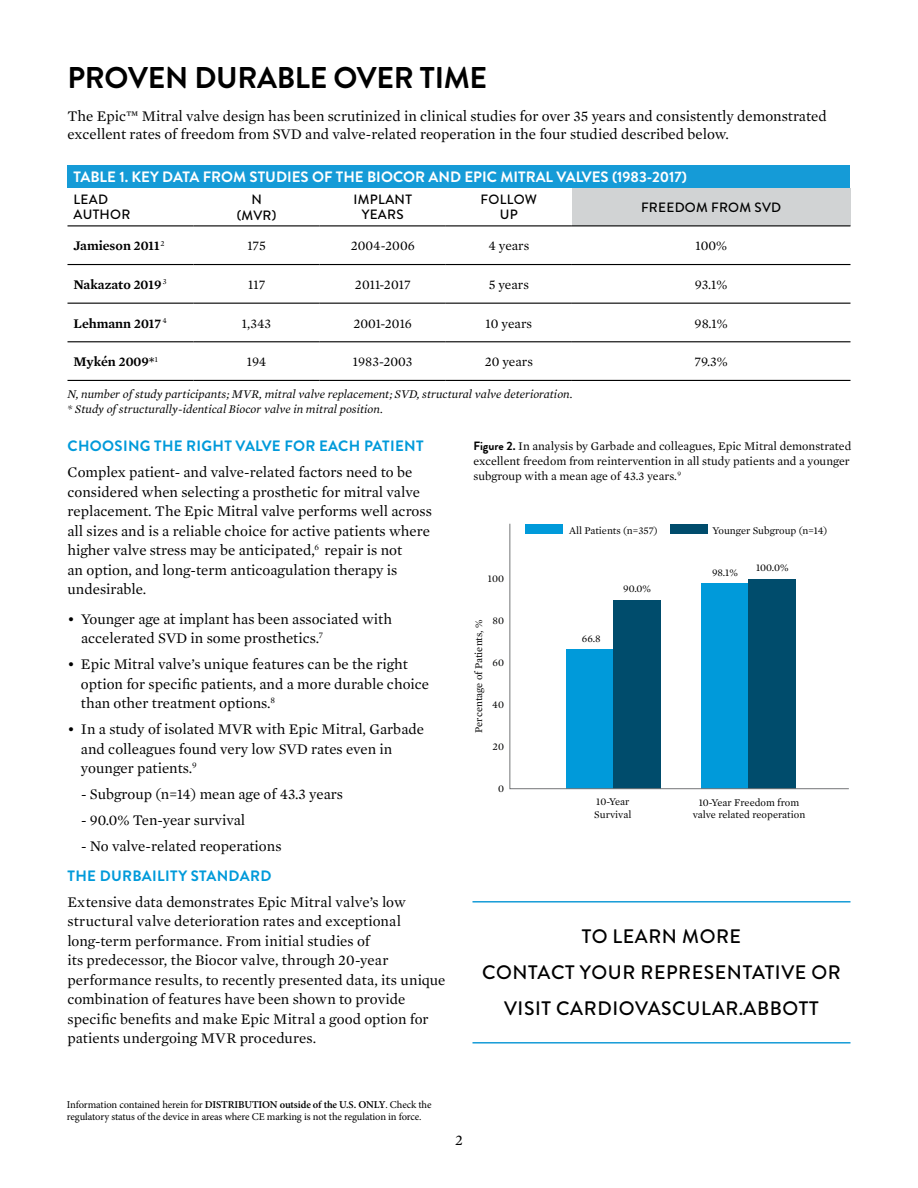
<style>
.page{position:relative;width:918px;height:1188px;background:#fff}
.page>*{position:absolute;margin:0;border:0;box-sizing:border-box;transform-origin:0 0}
.t1{font:700 30px "Brandon Grotesque";letter-spacing:-.01em;color:#000}
.t2{font:500 19.5px/36px "Brandon Grotesque";letter-spacing:.03em;color:#000;text-align:center}
.t3{font:15px/19.5px "Mercury Text G1";color:#000}
.t4{font:700 15px "Brandon Grotesque";color:#fff}
.t5{font:700 15px "Brandon Grotesque";letter-spacing:.02em;color:#009ada}
.t6{font:13.5px "Mercury Text G1";color:#000}
.t7{font:500 13.5px/15px "Brandon Grotesque";letter-spacing:.02em;color:#000;text-align:center}
.t8{font:600 13.5px "Mercury Text G1";color:#000}
.t9{font:12px/15px "Mercury Text G1";color:#000}
.t10{font:italic 12px/14.4px "Mercury Text G1";color:#000}
.t11{font:10.5px/12.6px "Mercury Text G1";color:#000}
.t12{font:10.5px/12.5px "Minion Pro";letter-spacing:-.015em;color:#000}
.s1{font-family:"Brandon Grotesque";font-weight:700}
.s2{font-weight:600}
</style>
<div class="page">
<div style="left:68px;top:166px;width:782px;height:22px;background:#159bd7"></div>
<svg style="left:68px;top:226px;width:782px;height:154px"></svg>
<div style="left:572px;top:188px;width:278px;height:38px;background:#d1d3d4"></div>
<hr style="left:68px;top:225px;width:126px;height:1px;background:#000">
<hr style="left:194px;top:225px;width:126px;height:1px;background:#000">
<hr style="left:320px;top:225px;width:126px;height:1px;background:#000">
<hr style="left:446px;top:225px;width:126px;height:1px;background:#000">
<hr style="left:572px;top:225px;width:279px;height:1px;background:#000">
<hr style="left:68px;top:341px;width:126px;height:1px;background:#000">
<hr style="left:194px;top:341px;width:126px;height:1px;background:#000">
<hr style="left:320px;top:341px;width:126px;height:1px;background:#000">
<hr style="left:446px;top:341px;width:126px;height:1px;background:#000">
<hr style="left:572px;top:341px;width:279px;height:1px;background:#000">
<hr style="left:68px;top:380px;width:126px;height:1px;background:#000">
<hr style="left:194px;top:380px;width:126px;height:1px;background:#000">
<hr style="left:320px;top:380px;width:126px;height:1px;background:#000">
<hr style="left:446px;top:380px;width:126px;height:1px;background:#000">
<hr style="left:572px;top:380px;width:279px;height:1px;background:#000">
<hr style="left:68px;top:264px;width:126px;height:1px;background:#000">
<hr style="left:194px;top:264px;width:126px;height:1px;background:#000">
<hr style="left:320px;top:264px;width:126px;height:1px;background:#000">
<hr style="left:446px;top:264px;width:126px;height:1px;background:#000">
<hr style="left:572px;top:264px;width:279px;height:1px;background:#000">
<hr style="left:68px;top:303px;width:126px;height:1px;background:#000">
<hr style="left:194px;top:303px;width:126px;height:1px;background:#000">
<hr style="left:320px;top:303px;width:126px;height:1px;background:#000">
<hr style="left:446px;top:303px;width:126px;height:1px;background:#000">
<hr style="left:572px;top:303px;width:279px;height:1px;background:#000">
<svg style="left:509px;top:523px;width:340px;height:266px"></svg>
<hr style="left:472px;top:901px;width:378px;height:2px;background:#159bd7">
<hr style="left:472px;top:1042px;width:378px;height:2px;background:#159bd7">
<h1 class="t1" style="left:68px;top:57px;width:421px">PROVEN DURABLE OVER TIME</h1>
<p class="t3" style="left:68px;top:107px;width:761px;line-height:18px">The Epic™ Mitral valve design has been scrutinized in clinical studies for over 35 years and consistently demonstrated excellent rates of freedom from SVD and valve-related reoperation in the four studied described below.</p>
<p class="t4" style="left:74px;top:167px;width:615px">TABLE 1. KEY DATA FROM STUDIES OF THE BIOCOR AND EPIC MITRAL VALVES (1983-2017)</p>
<p class="t7" style="left:74px;top:192px;width:58px;text-align:left">LEAD<br>AUTHOR</p>
<p class="t7" style="left:237px;top:191px;width:41px;line-height:16.2px">N (MVR)</p>
<p class="t7" style="left:353px;top:192px;width:60px">IMPLANT<br>YEARS</p>
<p class="t7" style="left:481px;top:192px;width:58px">FOLLOW<br>UP</p>
<p class="t7" style="left:641px;top:200px;width:142px">FREEDOM FROM SVD</p>
<p class="t8" style="left:74px;top:236px;width:93px">Jamieson 2011<sup>2</sup></p>
<p class="t6" style="left:247px;top:236px;width:20px">175</p>
<p class="t6" style="left:351px;top:236px;width:66px">2004-2006</p>
<p class="t6" style="left:488px;top:236px;width:43px">4 years</p>
<p class="t6" style="left:695px;top:236px;width:33px">100%</p>
<p class="t8" style="left:74px;top:274px;width:95px">Nakazato 2019 <sup>3</sup></p>
<p class="t6" style="left:248px;top:275px;width:19px">117</p>
<p class="t6" style="left:355px;top:275px;width:57px">2011-2017</p>
<p class="t6" style="left:489px;top:275px;width:42px">5 years</p>
<p class="t6" style="left:695px;top:275px;width:34px">93.1%</p>
<p class="t8" style="left:73px;top:313px;width:95px">Lehmann 2017 <sup>4</sup></p>
<p class="t6" style="left:242px;top:313px;width:31px">1,343</p>
<p class="t6" style="left:353px;top:313px;width:60px">2001-2016</p>
<p class="t6" style="left:486px;top:313px;width:48px">10 years</p>
<p class="t6" style="left:695px;top:313px;width:35px">98.1%</p>
<p class="t8" style="left:74px;top:352px;width:86px">Mykén 2009*<sup>1</sup></p>
<p class="t6" style="left:247px;top:352px;width:21px">194</p>
<p class="t6" style="left:353px;top:352px;width:61px">1983-2003</p>
<p class="t6" style="left:485px;top:352px;width:50px">20 years</p>
<p class="t6" style="left:695px;top:352px;width:35px">79.3%</p>
<p class="t10" style="left:68px;top:387px;width:507px">N, number of study participants; MVR, mitral valve replacement; SVD, structural valve deterioration. * Study of structurally-identical Biocor valve in mitral position.</p>
<p class="t5" style="left:68px;top:436px;width:358px">CHOOSING THE RIGHT VALVE FOR EACH PATIENT</p>
<p class="t3" style="left:67px;top:462px;width:366px">Complex patient- and valve-related factors need to be considered when selecting a prosthetic for mitral valve replacement. The Epic Mitral valve performs well across all sizes and is a reliable choice for active patients where higher valve stress may be anticipated,<sup>6</sup> repair is not<br>an option, and long-term anticoagulation therapy is undesirable.</p>
<p class="t3" style="left:81px;top:608px;width:312px;text-indent:-14px">• Younger age at implant has been associated with accelerated SVD in some prosthetics.<sup>7</sup></p>
<p class="t3" style="left:81px;top:654px;width:350px;text-indent:-14px">• Epic Mitral valve’s unique features can be the right option for specific patients, and a more durable choice than other treatment options.<sup>8</sup></p>
<p class="t3" style="left:81px;top:719px;width:345px;text-indent:-14px">• In a study of isolated MVR with Epic Mitral, Garbade and colleagues found very low SVD rates even in younger patients.<sup>9</sup></p>
<p class="t3" style="left:81px;top:784px;width:264px">- Subgroup (n=14) mean age of 43.3 years</p>
<p class="t3" style="left:81px;top:810px;width:166px">- 90.0% Ten-year survival</p>
<p class="t3" style="left:81px;top:836px;width:202px">- No valve-related reoperations</p>
<p class="t5" style="left:68px;top:865px;width:205px">THE DURBAILITY STANDARD</p>
<p class="t3" style="left:68px;top:891px;width:380px">Extensive data demonstrates Epic Mitral valve’s low structural valve deterioration rates and exceptional long-term performance. From initial studies of<br>its predecessor, the Biocor valve, through 20-year performance results, to recently presented data, its unique combination of features have been shown to provide specific benefits and make Epic Mitral a good option for patients undergoing MVR procedures.</p>
<p class="t9" style="left:473px;top:438px;width:379px"><span class="s1">Figure 2.</span> In analysis by Garbade and colleagues, Epic Mitral demonstrated excellent freedom from reintervention in all study patients and a younger subgroup with a mean age of 43.3 years.<sup>9</sup></p>
<p class="t11" style="left:569px;top:524px;width:90px">All Patients (n=357)</p>
<p class="t11" style="left:713px;top:524px;width:116px">Younger Subgroup (n=14)</p>
<p class="t11" style="left:756px;top:561px;width:34px">100.0%</p>
<p class="t11" style="left:712px;top:565px;width:27px">98.1%</p>
<p class="t11" style="left:488px;top:571px;width:18px">100</p>
<p class="t11" style="left:493px;top:613px;width:13px">80</p>
<p class="t11" style="left:493px;top:655px;width:13px">60</p>
<p class="t11" style="left:492px;top:697px;width:13px">40</p>
<p class="t11" style="left:493px;top:739px;width:13px">20</p>
<p class="t11" style="left:498px;top:781px;width:8px">0</p>
<p class="t11" style="left:623px;top:582px;width:29px">90.0%</p>
<p class="t11" style="left:472px;top:733px;width:115px;rotate:-90deg">Percentage of Patients, %</p>
<p class="t11" style="left:582px;top:631px;width:20px">66.8</p>
<p class="t11" style="left:693px;top:795px;width:114px;text-align:center">10-Year Freedom from valve related reoperation</p>
<p class="t11" style="left:594px;top:795px;width:39px">10-Year<br>Survival</p>
<h2 class="t2" style="left:482px;top:919px;width:360px">TO LEARN MORE<br>CONTACT YOUR REPRESENTATIVE OR<br>VISIT CARDIOVASCULAR.ABBOTT</h2>
<p class="t12" style="left:67px;top:1098px;width:366px">Information contained herein for <span class="s2">DISTRIBUTION outside of the U.S. ONLY</span>. Check the regulatory status of the device in areas where CE marking is not the regulation in force.</p>
<p class="t3" style="left:455px;top:1130px;width:9px">2</p>
</div>
